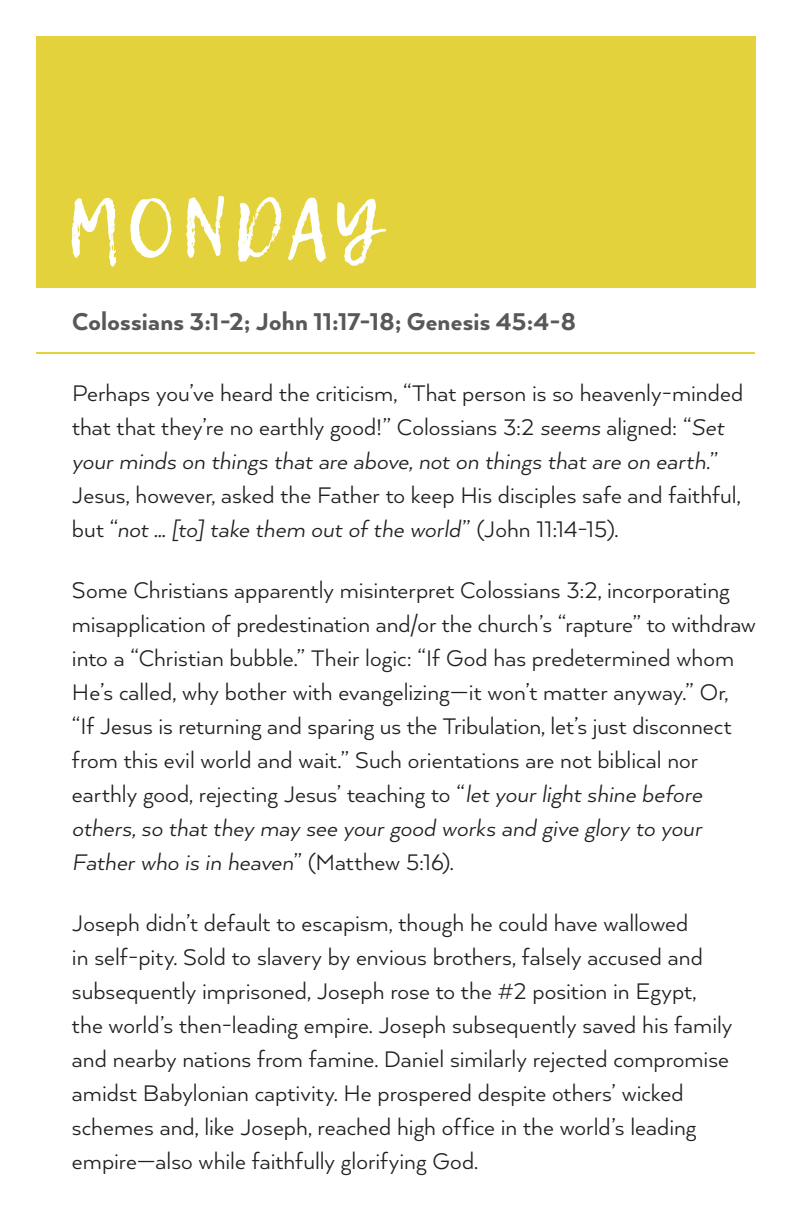
<style>
.page{position:relative;width:792px;height:1224px;background:#fff}
.page>*{position:absolute;margin:0;border:0;box-sizing:border-box;transform-origin:0 0}
.t1{font:80px "Lemon Tuesday";letter-spacing:.06em;color:#fff}
.t2{font:800 28px "Arquitecta";letter-spacing:.01em;color:#57585a}
.t3{font:26px/34px "Arquitecta";color:#231f20}
.s1{font-style:italic}
</style>
<div class="page">
<div style="left:36px;top:36px;width:720px;height:252px;background:#e3d23c"></div>
<hr style="left:36px;top:352px;width:719px;height:2px;background:#e3d23b">
<h1 class="t1" style="left:66px;top:182px;width:315px">MONDAY</h1>
<p class="t2" style="left:72px;top:304px;width:505px">Colossians 3:1-2; John 11:17-18; Genesis 45:4-8</p>
<p class="t3" style="left:72px;top:375px;width:673px">Perhaps you’ve heard the criticism, “That person is so heavenly-minded that that they’re no earthly good!” Colossians 3:2 <span class="s1">seems</span> aligned: “<span class="s1">Set your minds on things that are above, not on things that are on earth.</span>” Jesus, however, asked the Father to keep His disciples safe and faithful, but “<span class="s1">not … [to] take them out of the world</span>” (John 11:14-15).</p>
<p class="t3" style="left:72px;top:572px;width:685px">Some Christians apparently misinterpret Colossians 3:2, incorporating misapplication of predestination and/or the church’s “rapture” to withdraw into a “Christian bubble.” Their logic: “If God has predetermined whom He’s called, why bother with evangelizing—it won’t matter anyway.” Or, “If Jesus is returning and sparing us the Tribulation, let’s just disconnect from this evil world and wait.” Such orientations are not biblical nor earthly good, rejecting Jesus’ teaching to “<span class="s1">let your light shine before others, so that they may see your good works and give glory to your Father who is in heaven</span>” (Matthew 5:16).</p>
<p class="t3" style="left:72px;top:905px;width:662px">Joseph didn’t default to escapism, though he could have wallowed<br>in self-pity. Sold to slavery by envious brothers, falsely accused and subsequently imprisoned, Joseph rose to the #2 position in Egypt, the world’s then-leading empire. Joseph subsequently saved his family and nearby nations from famine. Daniel similarly rejected compromise amidst Babylonian captivity. He prospered despite others’ wicked schemes and, like Joseph, reached high office in the world’s leading empire—also while faithfully glorifying God.</p>
</div>
